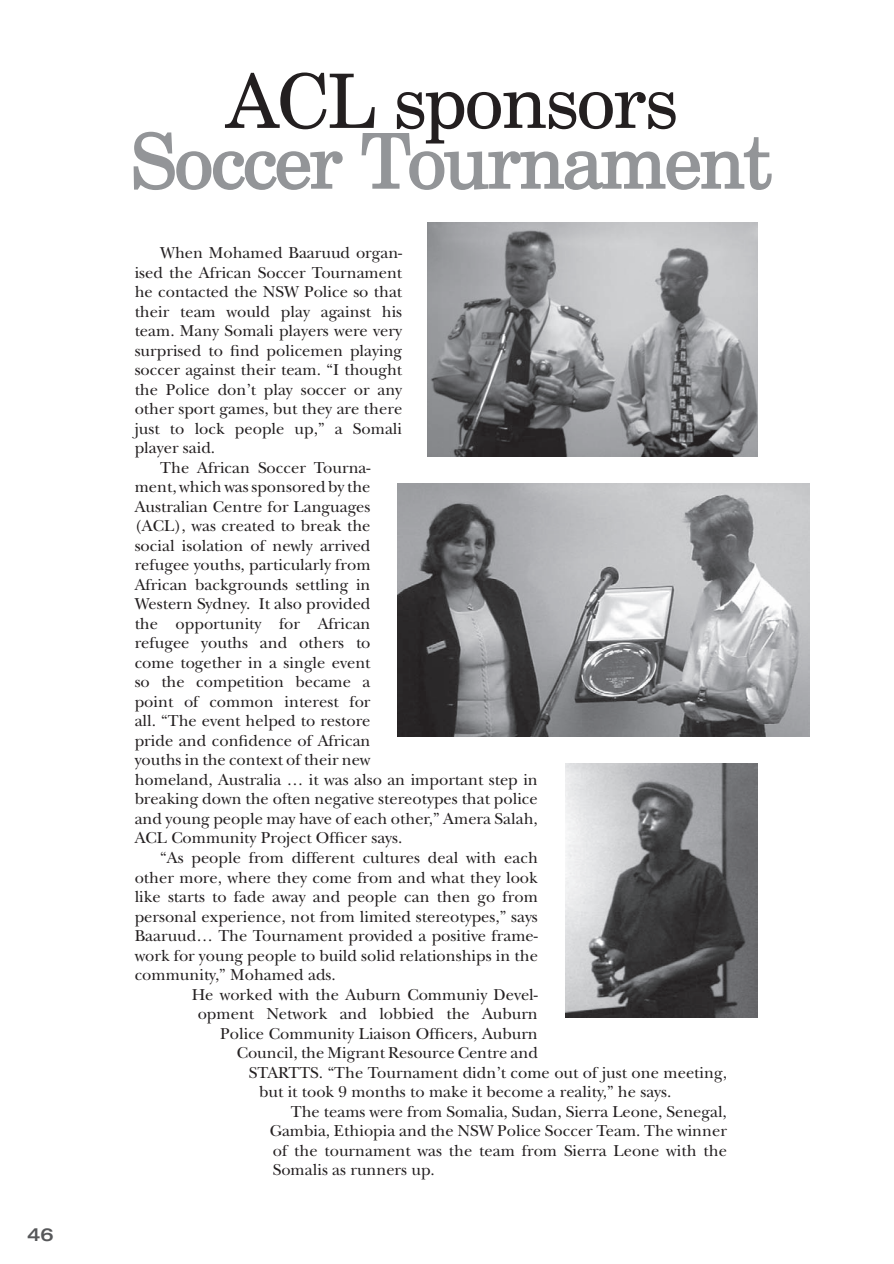
<style>
.page{position:relative;width:894px;height:1264px;background:#fff}
.page>*{position:absolute;margin:0;border:0;box-sizing:border-box;transform-origin:0 0}
.t1{font:75px "Century Schoolbook BT";letter-spacing:-.025em;color:#939598}
.t2{font:75px "Century Schoolbook BT";letter-spacing:-.025em;color:#231f20}
.t3{font:500 expanded 18px "Helvetica Neue";color:#57585a}
.t4{font:16.5px "New Baskerville";color:#231f20}
</style>
<div class="page">
<svg style="left:133px;top:131px;width:210px;height:59px"></svg>
<svg style="left:361px;top:133px;width:411px;height:57px"></svg>
<img style="left:428px;top:222px;width:329px;height:234px">
<img style="left:565px;top:763px;width:192px;height:254px">
<img style="left:398px;top:483px;width:411px;height:253px">
<p class="t3" style="left:27px;top:1222px;width:28px">46</p>
<h1 class="t2" style="left:226px;top:55px;width:453px">ACL sponsors</h1>
<h1 class="t1" style="left:131px;top:115px;width:643px">Soccer Tournament</h1>
<p class="t4" style="left:160px;top:243px;width:243px">When Mohamed Baaruud organ-</p>
<p class="t4" style="left:135px;top:262px;width:269px">ised the African Soccer Tournament</p>
<p class="t4" style="left:135px;top:282px;width:269px">he contacted the NSW Police so that</p>
<p class="t4" style="left:135px;top:301px;width:269px">their team would play against his</p>
<p class="t4" style="left:135px;top:321px;width:269px">team. Many Somali players were very</p>
<p class="t4" style="left:135px;top:340px;width:269px">surprised to find policemen playing</p>
<p class="t4" style="left:135px;top:360px;width:269px">soccer against their team. “I thought</p>
<p class="t4" style="left:135px;top:379px;width:269px">the Police don’t play soccer or any</p>
<p class="t4" style="left:135px;top:399px;width:269px">other sport games, but they are there</p>
<p class="t4" style="left:135px;top:418px;width:269px">just to lock people up,” a Somali</p>
<p class="t4" style="left:135px;top:438px;width:82px">player said.</p>
<p class="t4" style="left:160px;top:457px;width:212px">The African Soccer Tourna-</p>
<p class="t4" style="left:135px;top:477px;width:237px">ment, which was sponsored by the</p>
<p class="t4" style="left:135px;top:496px;width:237px">Australian Centre for Languages</p>
<p class="t4" style="left:135px;top:516px;width:237px">(ACL), was created to break the</p>
<p class="t4" style="left:135px;top:535px;width:237px">social isolation of newly arrived</p>
<p class="t4" style="left:135px;top:555px;width:237px">refugee youths, particularly from</p>
<p class="t4" style="left:135px;top:574px;width:237px">African backgrounds settling in</p>
<p class="t4" style="left:135px;top:594px;width:237px">Western Sydney. It also provided</p>
<p class="t4" style="left:135px;top:613px;width:237px">the opportunity for African</p>
<p class="t4" style="left:135px;top:633px;width:237px">refugee youths and others to</p>
<p class="t4" style="left:135px;top:652px;width:237px">come together in a single event</p>
<p class="t4" style="left:135px;top:672px;width:237px">so the competition became a</p>
<p class="t4" style="left:135px;top:691px;width:237px">point of common interest for</p>
<p class="t4" style="left:135px;top:711px;width:237px">all. “The event helped to restore</p>
<p class="t4" style="left:135px;top:730px;width:237px">pride and confidence of African</p>
<p class="t4" style="left:135px;top:750px;width:237px">youths in the context of their new</p>
<p class="t4" style="left:135px;top:769px;width:404px">homeland, Australia … it was also an important step in</p>
<p class="t4" style="left:135px;top:789px;width:404px">breaking down the often negative stereotypes that police</p>
<p class="t4" style="left:135px;top:808px;width:404px">and young people may have of each other,” Amera Salah,</p>
<p class="t4" style="left:135px;top:828px;width:269px">ACL Community Project Officer says.</p>
<p class="t4" style="left:160px;top:847px;width:379px">“As people from different cultures deal with each</p>
<p class="t4" style="left:135px;top:867px;width:404px">other more, where they come from and what they look</p>
<p class="t4" style="left:135px;top:886px;width:404px">like starts to fade away and people can then go from</p>
<p class="t4" style="left:135px;top:906px;width:404px">personal experience, not from limited stereotypes,” says</p>
<p class="t4" style="left:135px;top:925px;width:404px">Baaruud… The Tournament provided a positive frame-</p>
<p class="t4" style="left:135px;top:945px;width:404px">work for young people to build solid relationships in the</p>
<p class="t4" style="left:135px;top:964px;width:203px">community,” Mohamed ads.</p>
<p class="t4" style="left:192px;top:984px;width:347px">He worked with the Auburn Communiy Devel-</p>
<p class="t4" style="left:198px;top:1003px;width:341px">opment Network and lobbied the Auburn</p>
<p class="t4" style="left:220px;top:1023px;width:319px">Police Community Liaison Officers, Auburn</p>
<p class="t4" style="left:237px;top:1042px;width:302px">Council, the Migrant Resource Centre and</p>
<p class="t4" style="left:249px;top:1062px;width:479px">STARTTS. “The Tournament didn’t come out of just one meeting,</p>
<p class="t4" style="left:259px;top:1081px;width:413px">but it took 9 months to make it become a reality,” he says.</p>
<p class="t4" style="left:291px;top:1101px;width:437px">The teams were from Somalia, Sudan, Sierra Leone, Senegal,</p>
<p class="t4" style="left:270px;top:1121px;width:458px">Gambia, Ethiopia and the NSW Police Soccer Team. The winner</p>
<p class="t4" style="left:273px;top:1140px;width:455px">of the tournament was the team from Sierra Leone with the</p>
<p class="t4" style="left:273px;top:1160px;width:164px">Somalis as runners up.</p>
</div>
